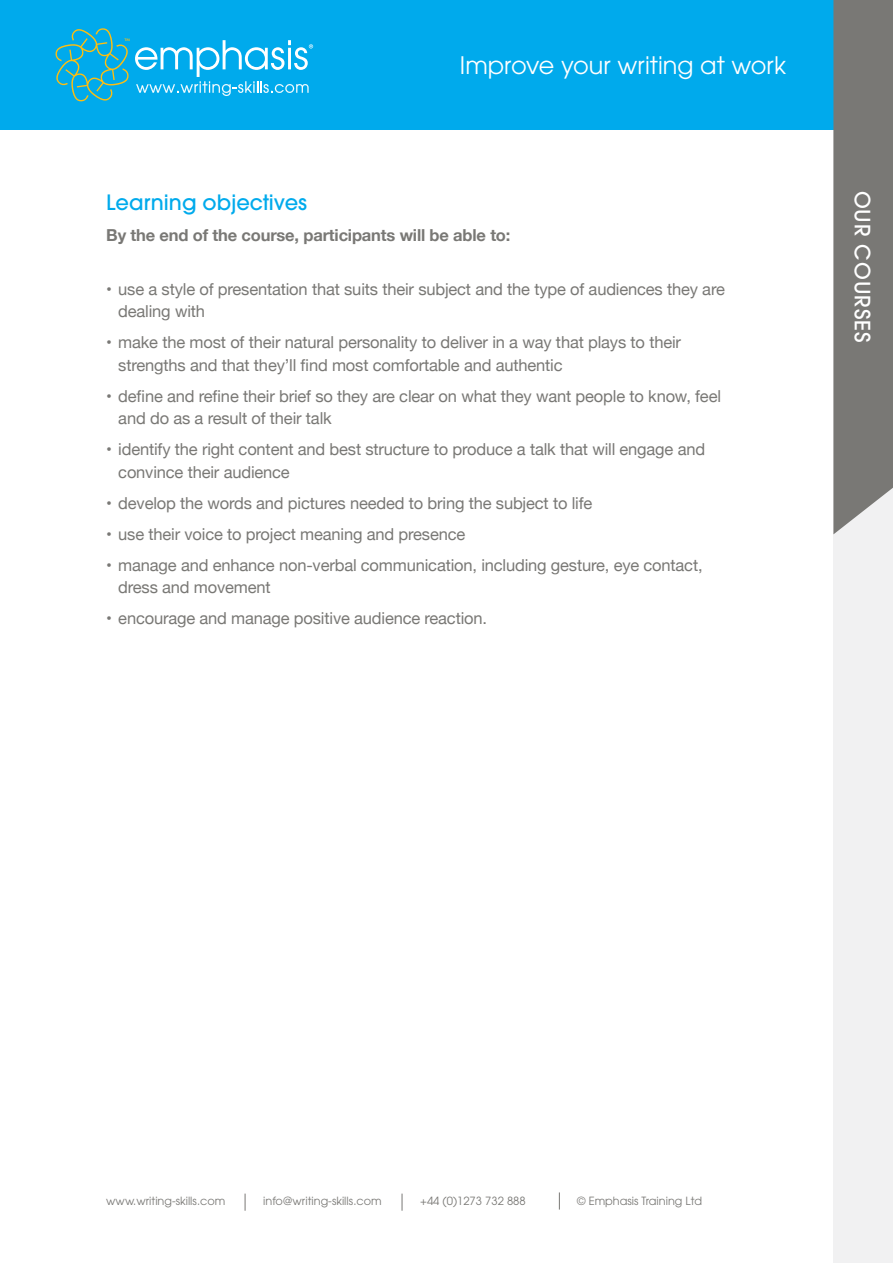
<style>
.page{position:relative;width:893px;height:1263px;background:#fff}
.page>*{position:absolute;margin:0;border:0;box-sizing:border-box;transform-origin:0 0}
.t1{font:24px "Avant Garde";color:#fff}
.t2{font:500 21px "Avant Garde";color:#00aaec}
.t3{font:500 21px "Avant Garde";letter-spacing:.05em;color:#fff}
.t4{font:16.5px/22.5px "Helvetica Neue";letter-spacing:-.01em;color:#797875}
.t5{font:700 16.5px "Helvetica Neue";letter-spacing:-.01em;color:#797875}
.t6{font:11.25px "Avant Garde";color:#797875}
</style>
<div class="page">
<div style="left:833px;top:0;width:60px;height:1263px;background:#f1f1f2"></div>
<div style="left:0;top:0;width:893px;height:130px;background:#00aaec"></div>
<svg style="left:833px;top:0;width:60px;height:534px;background:#7f807d"></svg>
<svg style="left:55px;top:28px;width:258px;height:74px"></svg>
<svg style="left:245px;top:1193px;width:1px;height:18px"></svg>
<svg style="left:402px;top:1193px;width:1px;height:18px"></svg>
<svg style="left:559px;top:1192px;width:1px;height:17px"></svg>
<h1 class="t1" style="left:460px;top:51px;width:328px">Improve your writing at work</h1>
<p class="t2" style="left:106px;top:190px;width:202px">Learning objectives</p>
<p class="t5" style="left:106px;top:222px;width:406px">By the end of the course, participants will be able to:</p>
<p class="t4" style="left:118px;top:279px;width:608px;text-indent:-12px">• use a style of presentation that suits their subject and the type of audiences they are dealing with</p>
<p class="t4" style="left:118px;top:332px;width:564px;text-indent:-12px">• make the most of their natural personality to deliver in a way that plays to their strengths and that they’ll find most comfortable and authentic</p>
<p class="t4" style="left:118px;top:386px;width:604px;text-indent:-12px">• define and refine their brief so they are clear on what they want people to know, feel and do as a result of their talk</p>
<p class="t4" style="left:118px;top:439px;width:588px;text-indent:-12px">• identify the right content and best structure to produce a talk that will engage and convince their audience</p>
<p class="t4" style="left:106px;top:493px;width:487px">• develop the words and pictures needed to bring the subject to life</p>
<p class="t4" style="left:106px;top:524px;width:360px">• use their voice to project meaning and presence</p>
<p class="t4" style="left:118px;top:555px;width:586px;text-indent:-12px">• manage and enhance non-verbal communication, including gesture, eye contact, dress and movement</p>
<p class="t4" style="left:106px;top:608px;width:382px">• encourage and manage positive audience reaction.</p>
<p class="t3" style="left:875px;top:191px;width:154px;rotate:90deg">OUR COURSES</p>
<p class="t6" style="left:106px;top:1194px;width:121px">www.writing-skills.com</p>
<p class="t6" style="left:263px;top:1194px;width:120px">info@writing-skills.com</p>
<p class="t6" style="left:420px;top:1194px;width:107px">+44 (0)1273 732 888</p>
<p class="t6" style="left:577px;top:1194px;width:127px">© Emphasis Training Ltd</p>
</div>
